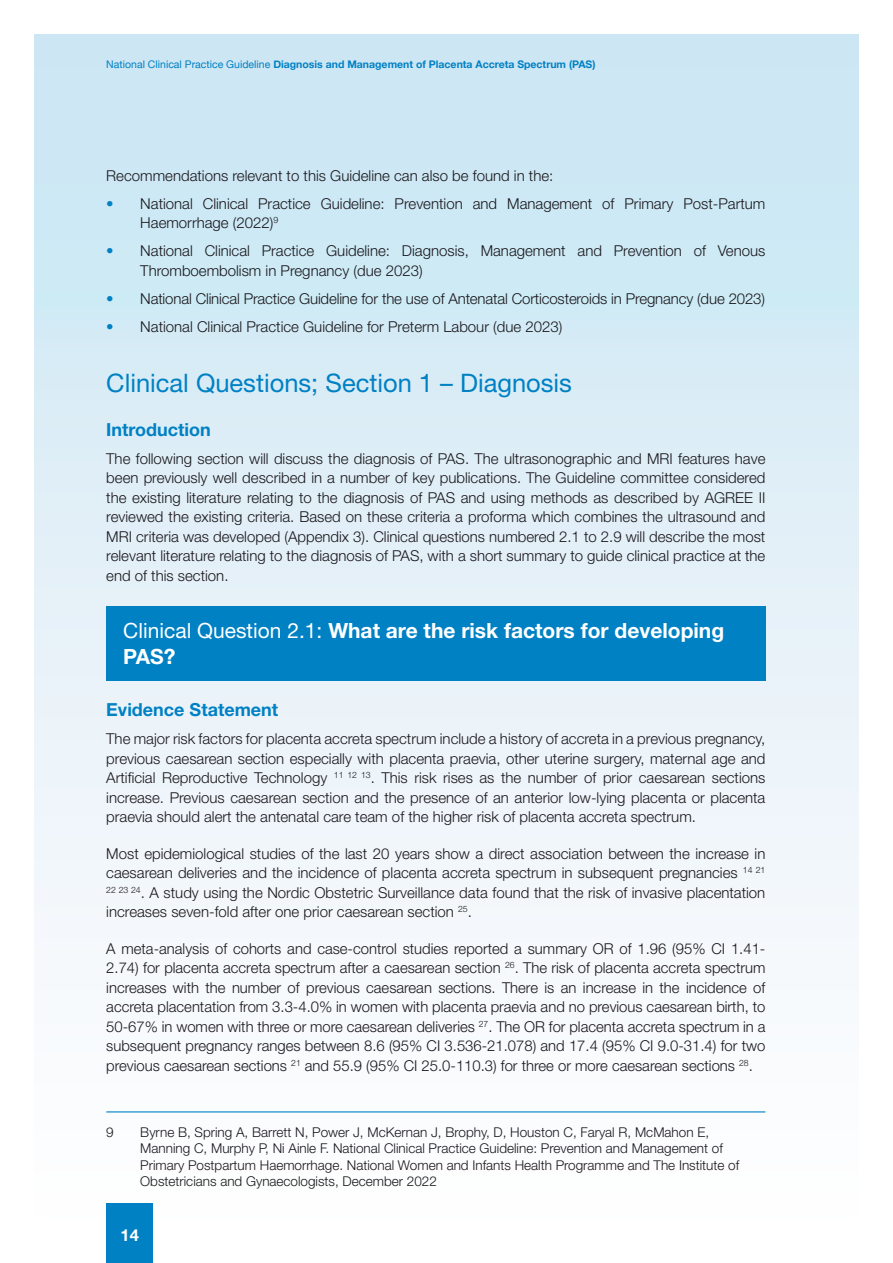
<style>
.page{position:relative;width:893px;height:1263px;background:#fff}
.page>*{position:absolute;margin:0;border:0;box-sizing:border-box;transform-origin:0 0}
.H1_5_Colour{font:25.5px "Helvetica Neue LT Std";color:#0081c4}
.Q_Head{font:700 21px/25.5px "Helvetica Neue LT Std";color:#fff}
.t1{font:700 18px "Helvetica Neue LT Std";color:#0081c4}
.t2{font:700 16.5px "Helvetica Neue";color:#fff}
.Body_0-0__4{font:300 15px/19.5px "Helvetica Neue LT Std";color:#1a171c;text-align:justify}
.Body_0-0__2{font:300 15px/19.5px "Helvetica Neue LT Std";color:#1a171c;text-align:justify}
.Footnote{font:300 13.5px/16.5px "Helvetica Neue LT Std";color:#1a171c}
.t3{font:700 10.5px "Helvetica Neue";color:#0081c4}
.s1{font-weight:400}
.s2{font-weight:700;color:#0081c4}
</style>
<div class="page">
<div style="left:34px;top:34px;width:825px;height:1195px;background:linear-gradient(to bottom,#c8e5f3,#fffefe)"></div>
<div style="left:106px;top:1203px;width:47px;height:60px;background:#0081c4"></div>
<div style="left:106px;top:606px;width:659px;height:75px;background:#0081c4"></div>
<hr style="left:106px;top:1111px;width:659px;height:1px;background:#0081c4">
<p class="t3" style="left:106px;top:56px;width:491px"><span class="s1">National Clinical Practice Guideline</span> Diagnosis and Management of Placenta Accreta Spectrum (PAS)</p>
<p class="Body_0-0__2" style="left:106px;top:165px;width:449px">Recommendations relevant to this Guideline can also be found in the:</p>
<p class="Body_0-0__4" style="left:140px;top:193px;width:627px;text-indent:-34px"><span class="s2">•</span> National Clinical Practice Guideline: Prevention and Management of Primary Post-Partum<br>Haemorrhage (2022)<sup>9</sup></p>
<p class="Body_0-0__4" style="left:140px;top:241px;width:626px;text-indent:-34px"><span class="s2">•</span> National Clinical Practice Guideline: Diagnosis, Management and Prevention of Venous<br>Thromboembolism in Pregnancy (due 2023)</p>
<p class="Body_0-0__4" style="left:106px;top:288px;width:660px"><span class="s2">•</span> National Clinical Practice Guideline for the use of Antenatal Corticosteroids in Pregnancy (due 2023)</p>
<p class="Body_0-0__4" style="left:106px;top:316px;width:458px"><span class="s2">•</span> National Clinical Practice Guideline for Preterm Labour (due 2023)</p>
<p class="H1_5_Colour" style="left:106px;top:368px;width:467px">Clinical Questions; Section 1 – Diagnosis</p>
<h2 class="t1" style="left:106px;top:418px;width:106px">Introduction</h2>
<p class="Body_0-0__2" style="left:106px;top:448px;width:661px">The following section will discuss the diagnosis of PAS. The ultrasonographic and MRI features have been previously well described in a number of key publications. The Guideline committee considered the existing literature relating to the diagnosis of PAS and using methods as described by AGREE II reviewed the existing criteria. Based on these criteria a proforma which combines the ultrasound and MRI criteria was developed (Appendix 3). Clinical questions numbered 2.1 to 2.9 will describe the most relevant literature relating to the diagnosis of PAS, with a short summary to guide clinical practice at the end of this section.</p>
<p class="Q_Head" style="left:123px;top:618px;width:602px"><span class="s1">Clinical Question 2.1:</span> What are the risk factors for developing<br>PAS?</p>
<h2 class="t1" style="left:106px;top:699px;width:174px">Evidence Statement</h2>
<p class="Body_0-0__4" style="left:106px;top:729px;width:661px">The major risk factors for placenta accreta spectrum include a history of accreta in a previous pregnancy, previous caesarean section especially with placenta praevia, other uterine surgery, maternal age and Artificial Reproductive Technology <sup>11</sup> <sup>12</sup> <sup>13</sup>. This risk rises as the number of prior caesarean sections increase. Previous caesarean section and the presence of an anterior low-lying placenta or placenta praevia should alert the antenatal care team of the higher risk of placenta accreta spectrum.</p>
<p class="Body_0-0__4" style="left:106px;top:843px;width:661px">Most epidemiological studies of the last 20 years show a direct association between the increase in caesarean deliveries and the incidence of placenta accreta spectrum in subsequent pregnancies <sup>14</sup> <sup>21<br>22</sup> <sup>23</sup> <sup>24</sup>. A study using the Nordic Obstetric Surveillance data found that the risk of invasive placentation increases seven-fold after one prior caesarean section <sup>25</sup>.</p>
<p class="Body_0-0__4" style="left:106px;top:938px;width:661px">A meta-analysis of cohorts and case-control studies reported a summary OR of 1.96 (95% CI 1.41- 2.74) for placenta accreta spectrum after a caesarean section <sup>26</sup>. The risk of placenta accreta spectrum increases with the number of previous caesarean sections. There is an increase in the incidence of accreta placentation from 3.3-4.0% in women with placenta praevia and no previous caesarean birth, to 50-67% in women with three or more caesarean deliveries <sup>27</sup>. The OR for placenta accreta spectrum in a subsequent pregnancy ranges between 8.6 (95% CI 3.536-21.078) and 17.4 (95% CI 9.0-31.4) for two previous caesarean sections <sup>21</sup> and 55.9 (95% CI 25.0-110.3) for three or more caesarean sections <sup>28</sup>.</p>
<p class="Footnote" style="left:106px;top:1123px;width:9px">9</p>
<p class="Footnote" style="left:140px;top:1123px;width:600px">Byrne B, Spring A, Barrett N, Power J, McKernan J, Brophy, D, Houston C, Faryal R, McMahon E, Manning C, Murphy P, Ni Ainle F. National Clinical Practice Guideline: Prevention and Management of Primary Postpartum Haemorrhage. National Women and Infants Health Programme and The Institute of Obstetricians and Gynaecologists, December 2022</p>
<p class="t2" style="left:121px;top:1222px;width:20px">14</p>
</div>
